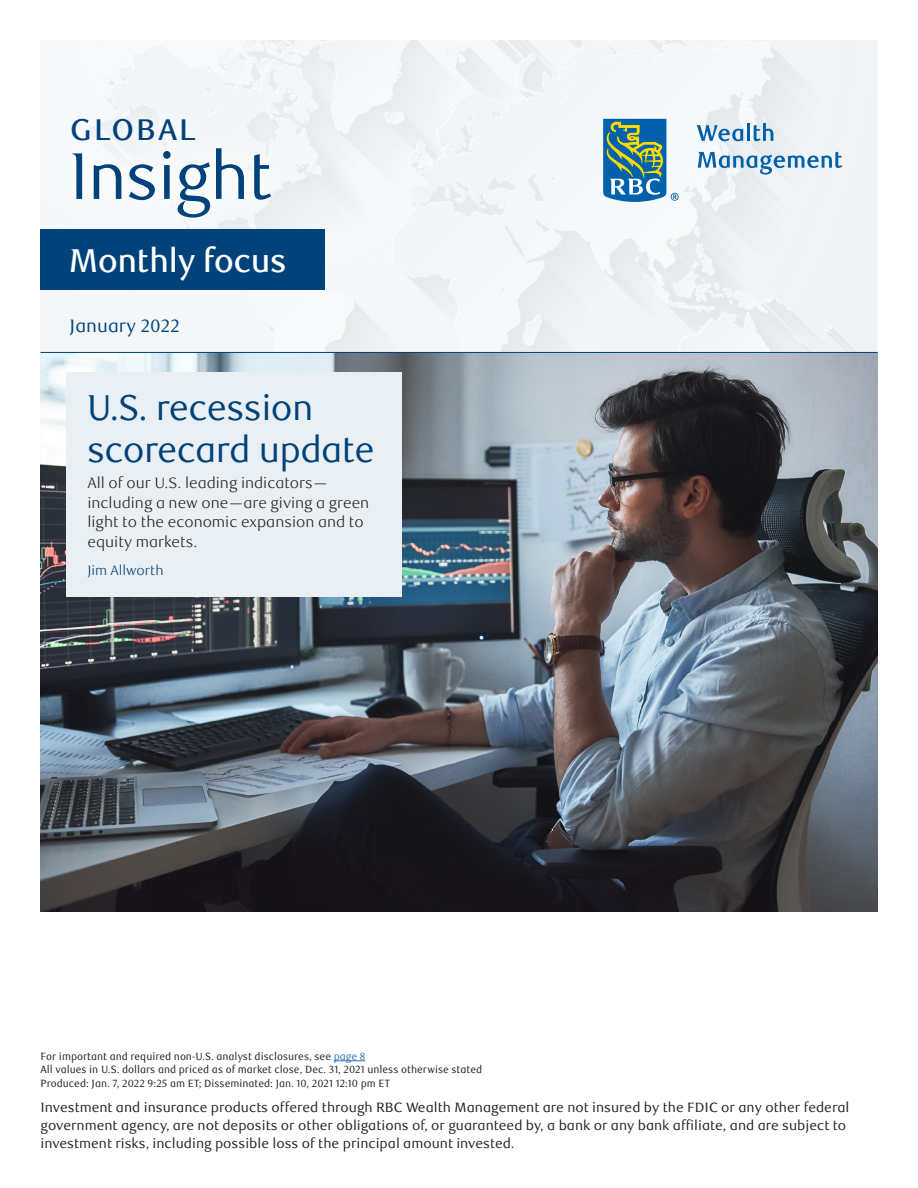
<style>
.page{position:relative;width:918px;height:1188px;background:#fff}
.page>*{position:absolute;margin:0;border:0;box-sizing:border-box;transform-origin:0 0}
.GI-GIW_Title{font:66px "RBC Display";color:#004279}
.Cover_FA_headline{font:36px/42px "RBC Display";color:#004279}
.Headline{font:500 33px "RBC Display";color:#fff}
.GI-GIW_Title-2{font:500 30px "RBC Text";letter-spacing:.05em;color:#004279}
.Body_Text{font:18px "RBC Text";color:#004279}
.Cover_FA_teaser{font:300 15px/19.5px "RBC Text";color:#231f20}
.Cover_disclaimer_foo{font:13.5px/18px "RBC Text";color:#231f20}
.Cover_FA_author{font:300 13.5px "RBC Text";color:#004279}
.Cover_tiny_legal{font:10.5px/13.5px "RBC Text Cond";color:#231f20}
.s1{color:#2774b6}
</style>
<div class="page">
<img style="left:40px;top:40px;width:838px;height:872px">
<div style="left:45px;top:93px;width:250px;height:152px;background:#f6f8f9"></div>
<div style="left:40px;top:229px;width:285px;height:61px;background:#004279"></div>
<hr style="left:40px;top:352px;width:838px;height:1px;background:#004279">
<div style="left:66px;top:372px;width:335px;height:225px;background:#e9eff3"></div>
<svg style="left:603px;top:119px;width:76px;height:83px"></svg>
<svg style="left:697px;top:125px;width:46px;height:16px"></svg>
<hr style="left:747px;top:123px;width:3px;height:18px;background:#0161aa">
<svg style="left:754px;top:123px;width:19px;height:18px"></svg>
<svg style="left:698px;top:152px;width:144px;height:23px"></svg>
<hr style="left:334px;top:1061px;width:31px;height:1px;background:#2774b6">
<h1 class="GI-GIW_Title-2" style="left:70px;top:112px;width:128px">GLOBAL</h1>
<h1 class="GI-GIW_Title" style="left:70px;top:138px;width:203px">Insight</h1>
<h2 class="Headline" style="left:70px;top:241px;width:219px">Monthly focus</h2>
<p class="Body_Text" style="left:70px;top:315px;width:112px">January 2022</p>
<p class="Cover_FA_headline" style="left:87px;top:388px;width:288px">U.S. recession scorecard update</p>
<p class="Cover_FA_teaser" style="left:87px;top:474px;width:283px">All of our U.S. leading indicators— including a new one—are giving a green light to the economic expansion and to equity markets.</p>
<p class="Cover_FA_author" style="left:87px;top:563px;width:78px">Jim Allworth</p>
<p class="Cover_tiny_legal" style="left:40px;top:1050px;width:443px">For important and required non-U.S. analyst disclosures, see <span class="s1">page 8<br></span>All values in U.S. dollars and priced as of market close, Dec. 31, 2021 unless otherwise stated<br>Produced: Jan. 7, 2022 9:25 am ET; Disseminated: Jan. 10, 2021 12:10 pm ET</p>
<p class="Cover_disclaimer_foo" style="left:40px;top:1098px;width:810px">Investment and insurance products offered through RBC Wealth Management are not insured by the FDIC or any other federal government agency, are not deposits or other obligations of, or guaranteed by, a bank or any bank affiliate, and are subject to investment risks, including possible loss of the principal amount invested.</p>
</div>
